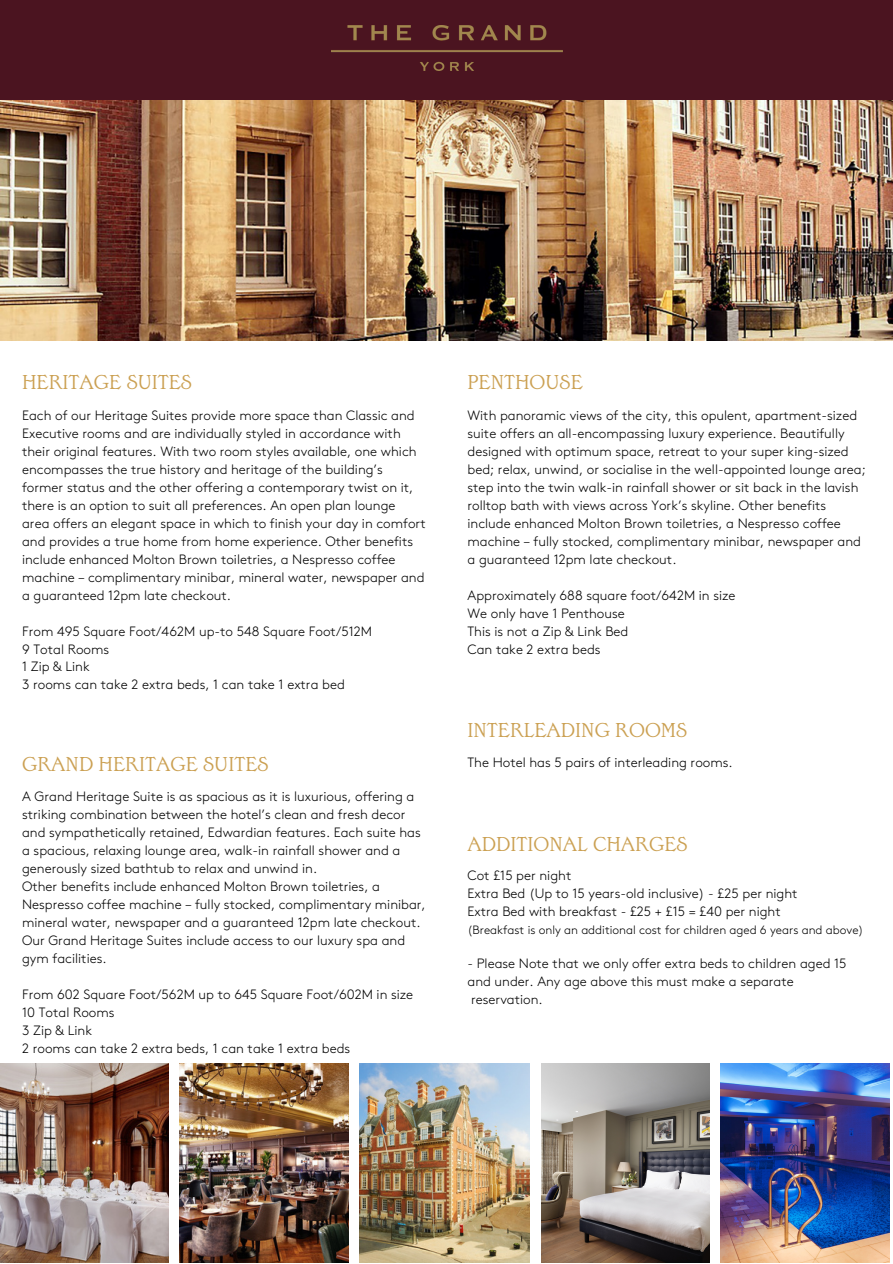
<style>
.page{position:relative;width:893px;height:1264px;background:#fff}
.page>*{position:absolute;margin:0;border:0;box-sizing:border-box;transform-origin:0 0}
.t1{font:300 21px "Edwardian EF";color:#cba052}
.t2{font:300 13.5px/18px "Brown Std";color:#000}
.t3{font:300 12px "Brown Std";color:#000}
</style>
<div class="page">
<div style="left:0;top:0;width:892px;height:101px;background:#4b1420"></div>
<img style="left:332px;top:26px;width:230px;height:45px">
<img style="left:0;top:101px;width:892px;height:239px">
<img style="left:0;top:1063px;width:169px;height:199px">
<img style="left:180px;top:1063px;width:168px;height:199px">
<img style="left:360px;top:1063px;width:169px;height:199px">
<img style="left:541px;top:1063px;width:168px;height:199px">
<img style="left:721px;top:1063px;width:168px;height:199px">
<p class="t1" style="left:22px;top:371px;width:171px">HERITAGE SUITES</p>
<p class="t2" style="left:22px;top:407px;width:405px">Each of our Heritage Suites provide more space than Classic and Executive rooms and are individually styled in accordance with their original features. With two room styles available, one which encompasses the true history and heritage of the building’s former status and the other offering a contemporary twist on it, there is an option to suit all preferences. An open plan lounge area offers an elegant space in which to finish your day in comfort and provides a true home from home experience. Other benefits include enhanced Molton Brown toiletries, a Nespresso coffee machine – complimentary minibar, mineral water, newspaper and a guaranteed 12pm late checkout.</p>
<p class="t2" style="left:22px;top:623px;width:351px">From 495 Square Foot/462M up-to 548 Square Foot/512M</p>
<p class="t2" style="left:22px;top:641px;width:89px">9 Total Rooms</p>
<p class="t2" style="left:22px;top:659px;width:69px">1 Zip &amp; Link</p>
<p class="t2" style="left:22px;top:677px;width:324px">3 rooms can take 2 extra beds, 1 can take 1 extra bed</p>
<p class="t1" style="left:22px;top:752px;width:248px">GRAND HERITAGE SUITES</p>
<p class="t2" style="left:22px;top:788px;width:400px">A Grand Heritage Suite is as spacious as it is luxurious, offering a striking combination between the hotel’s clean and fresh decor and sympathetically retained, Edwardian features. Each suite has a spacious, relaxing lounge area, walk-in rainfall shower and a generously sized bathtub to relax and unwind in.</p>
<p class="t2" style="left:22px;top:878px;width:405px">Other benefits include enhanced Molton Brown toiletries, a<br>Nespresso coffee machine – fully stocked, complimentary minibar, mineral water, newspaper and a guaranteed 12pm late checkout.</p>
<p class="t2" style="left:22px;top:932px;width:384px">Our Grand Heritage Suites include access to our luxury spa and gym facilities.</p>
<p class="t2" style="left:22px;top:986px;width:392px">From 602 Square Foot/562M up to 645 Square Foot/602M in size</p>
<p class="t2" style="left:22px;top:1004px;width:94px">10 Total Rooms</p>
<p class="t2" style="left:22px;top:1022px;width:71px">3 Zip &amp; Link</p>
<p class="t2" style="left:22px;top:1040px;width:329px">2 rooms can take 2 extra beds, 1 can take 1 extra beds</p>
<p class="t1" style="left:467px;top:371px;width:117px">PENTHOUSE</p>
<p class="t2" style="left:467px;top:407px;width:400px">With panoramic views of the city, this opulent, apartment-sized suite offers an all-encompassing luxury experience. Beautifully designed with optimum space, retreat to your super king-sized bed; relax, unwind, or socialise in the well-appointed lounge area; step into the twin walk-in rainfall shower or sit back in the lavish rolltop bath with views across York’s skyline. Other benefits include enhanced Molton Brown toiletries, a Nespresso coffee machine – fully stocked, complimentary minibar, newspaper and a guaranteed 12pm late checkout.</p>
<p class="t2" style="left:467px;top:587px;width:269px">Approximately 688 square foot/642M in size</p>
<p class="t2" style="left:467px;top:605px;width:159px">We only have 1 Penthouse</p>
<p class="t2" style="left:467px;top:623px;width:162px">This is not a Zip &amp; Link Bed</p>
<p class="t2" style="left:467px;top:641px;width:135px">Can take 2 extra beds</p>
<p class="t1" style="left:467px;top:718px;width:221px">INTERLEADING ROOMS</p>
<p class="t2" style="left:467px;top:754px;width:267px">The Hotel has 5 pairs of interleading rooms.</p>
<p class="t1" style="left:467px;top:832px;width:222px">ADDITIONAL CHARGES</p>
<p class="t2" style="left:467px;top:868px;width:105px">Cot £15 per night</p>
<p class="t2" style="left:467px;top:886px;width:331px">Extra Bed (Up to 15 years-old inclusive) - £25 per night</p>
<p class="t2" style="left:467px;top:904px;width:315px">Extra Bed with breakfast - £25 + £15 = £40 per night</p>
<p class="t3" style="left:467px;top:925px;width:397px">(Breakfast is only an additional cost for children aged 6 years and above)</p>
<p class="t2" style="left:467px;top:956px;width:380px">- Please Note that we only offer extra beds to children aged 15 and under. Any age above this must make a separate reservation.</p>
</div>
